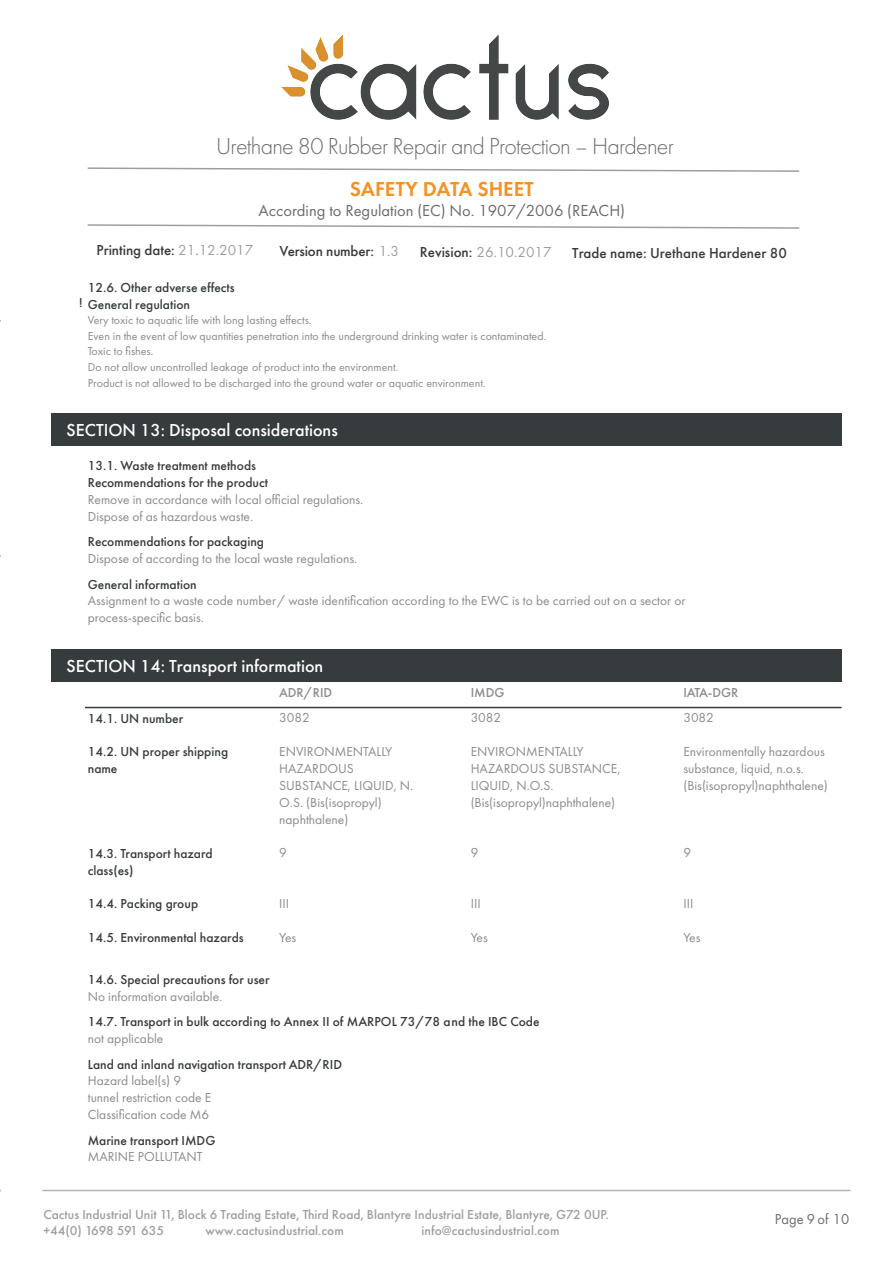
<style>
.page{position:relative;width:893px;height:1263px;background:#fff}
.page>*{position:absolute;margin:0;border:0;box-sizing:border-box;transform-origin:0 0}
.t1{font:300 24px "Futura PT";letter-spacing:-.03em;color:#686c6d}
.t2{font:600 21px "Futura PT";color:#f59225}
.t3{font:500 18px "Futura PT";color:#fff}
.t4{font:16.5px "Futura PT";color:#686c6d}
.t5{font:500 15px "Futura PT";color:#363b3d}
.t6{font:15px "Futura PT";color:#9c9fa0}
.t7{font:15px "Futura PT";color:#686c6d}
.t8{font:13.5px/16.8px "Futura PT";color:#898b8e}
.t9{font:500 13.5px/16.8px "Futura PT";color:#363b3d}
.t10{font:500 13.5px/16.2px "Futura PT";color:#9c9fa0}
.t11{font:500 13.5px "Futura PT";color:#898b8e}
.t12{font:12px/15.8px "Futura PT";color:#898b8e}
.s1{font-weight:400;color:#9c9fa0}
.s2{font-weight:500;color:#363b3d}
</style>
<div class="page">
<div style="left:51px;top:414px;width:790px;height:32px;background:#363b3d"></div>
<div style="left:51px;top:649px;width:790px;height:33px;background:#363b3d"></div>
<hr style="left:42px;top:1190px;width:808px;height:1px;background:#b4b5b8">
<hr style="left:85px;top:707px;width:756px;height:1px;background:#363b3d">
<img style="left:281px;top:34px;width:328px;height:86px">
<svg style="left:87px;top:167px;width:713px;height:5px"></svg>
<svg style="left:87px;top:224px;width:713px;height:5px"></svg>
<h1 class="t1" style="left:216px;top:132px;width:459px">Urethane 80 Rubber Repair and Protection – Hardener</h1>
<h2 class="t2" style="left:350px;top:175px;width:185px">SAFETY DATA SHEET</h2>
<p class="t4" style="left:259px;top:200px;width:368px">According to Regulation (EC) No. 1907/2006 (REACH)</p>
<p class="t5" style="left:96px;top:241px;width:158px">Printing date: <span class="s1">21 12.2017</span></p>
<p class="t6" style="left:195px;top:241px;width:5px">.</p>
<p class="t5" style="left:279px;top:242px;width:121px">Version number: <span class="s1">1.3</span></p>
<p class="t6" style="left:420px;top:243px;width:133px"><span class="s2">Revision:</span> 26.10.2017</p>
<p class="t5" style="left:572px;top:244px;width:216px">Trade name: Urethane Hardener 80</p>
<p class="t9" style="left:79px;top:279px;width:157px;text-indent:9px">12.6. Other adverse effects ! General regulation</p>
<p class="t12" style="left:88px;top:312px;width:460px">Very toxic to aquatic life with long lasting effects.<br>Even in the event of low quantities penetration into the underground drinking water is contaminated.<br>Toxic to fishes.<br>Do not allow uncontrolled leakage of product into the environment.<br>Product is not allowed to be discharged into the ground water or aquatic environment.</p>
<h3 class="t3" style="left:67px;top:419px;width:273px">SECTION 13: Disposal considerations</h3>
<p class="t9" style="left:88px;top:458px;width:182px">13.1. Waste treatment methods<br>Recommendations for the product</p>
<p class="t8" style="left:88px;top:491px;width:277px">Remove in accordance with local official regulations.<br>Dispose of as hazardous waste.</p>
<p class="t9" style="left:88px;top:533px;width:178px">Recommendations for packaging</p>
<p class="t8" style="left:88px;top:550px;width:271px">Dispose of according to the local waste regulations.</p>
<p class="t9" style="left:88px;top:576px;width:110px">General information</p>
<p class="t8" style="left:88px;top:592px;width:599px">Assignment to a waste code number / waste identification according to the EWC is to be carried out on a sector or process-specific basis.</p>
<h3 class="t3" style="left:67px;top:655px;width:258px">SECTION 14: Transport information</h3>
<p class="t11" style="left:279px;top:685px;width:55px">ADR/RID</p>
<p class="t11" style="left:470px;top:685px;width:35px">IMDG</p>
<p class="t11" style="left:683px;top:685px;width:56px">IATA-DGR</p>
<p class="t9" style="left:88px;top:710px;width:97px">14.1. UN number</p>
<p class="t8" style="left:279px;top:709px;width:32px">3082</p>
<p class="t8" style="left:470px;top:709px;width:32px">3082</p>
<p class="t8" style="left:683px;top:709px;width:32px">3082</p>
<p class="t9" style="left:88px;top:744px;width:142px">14.2. UN proper shipping name</p>
<p class="t8" style="left:279px;top:743px;width:136px">ENVIRONMENTALLY<br>HAZARDOUS<br>SUBSTANCE, LIQUID, N.<br>O.S. (Bis(isopropyl) naphthalene)</p>
<p class="t8" style="left:470px;top:743px;width:151px">ENVIRONMENTALLY<br>HAZARDOUS SUBSTANCE,<br>LIQUID, N.O.S. (Bis(isopropyl)naphthalene)</p>
<p class="t8" style="left:683px;top:743px;width:146px">Environmentally hazardous substance, liquid, n.o.s. (Bis(isopropyl)naphthalene)</p>
<p class="t9" style="left:88px;top:845px;width:126px">14.3. Transport hazard class(es)</p>
<p class="t8" style="left:279px;top:844px;width:9px">9</p>
<p class="t8" style="left:470px;top:844px;width:9px">9</p>
<p class="t8" style="left:683px;top:844px;width:9px">9</p>
<p class="t9" style="left:88px;top:896px;width:112px">14.4. Packing group</p>
<p class="t8" style="left:279px;top:895px;width:12px">III</p>
<p class="t8" style="left:470px;top:895px;width:12px">III</p>
<p class="t8" style="left:683px;top:895px;width:12px">III</p>
<p class="t9" style="left:88px;top:929px;width:157px">14.5. Environmental hazards</p>
<p class="t8" style="left:279px;top:929px;width:19px">Yes</p>
<p class="t8" style="left:470px;top:929px;width:19px">Yes</p>
<p class="t8" style="left:683px;top:929px;width:19px">Yes</p>
<p class="t9" style="left:88px;top:971px;width:183px">14.6. Special precautions for user</p>
<p class="t8" style="left:88px;top:988px;width:136px">No information available.</p>
<p class="t9" style="left:88px;top:1014px;width:453px">14.7. Transport in bulk according to Annex II of MARPOL 73/78 and the IBC Code</p>
<p class="t8" style="left:88px;top:1030px;width:77px">not applicable</p>
<p class="t9" style="left:88px;top:1056px;width:256px">Land and inland navigation transport ADR/RID</p>
<p class="t8" style="left:88px;top:1072px;width:125px">Hazard label(s) 9 tunnel restriction code E<br>Classification code M6</p>
<p class="t9" style="left:88px;top:1132px;width:129px">Marine transport IMDG</p>
<p class="t8" style="left:88px;top:1148px;width:116px">MARINE POLLUTANT</p>
<p class="t10" style="left:43px;top:1206px;width:566px">Cactus Industrial Unit 11, Block 6 Trading Estate, Third Road, Blantyre Industrial Estate, Blantyre, G72 0UP. +44(0) 1698 591 635</p>
<p class="t10" style="left:205px;top:1222px;width:140px">www.cactusindustrial.com</p>
<p class="t10" style="left:421px;top:1222px;width:139px">info@cactusindustrial.com</p>
<p class="t7" style="left:775px;top:1210px;width:76px">Page 9 of 10</p>
</div>
